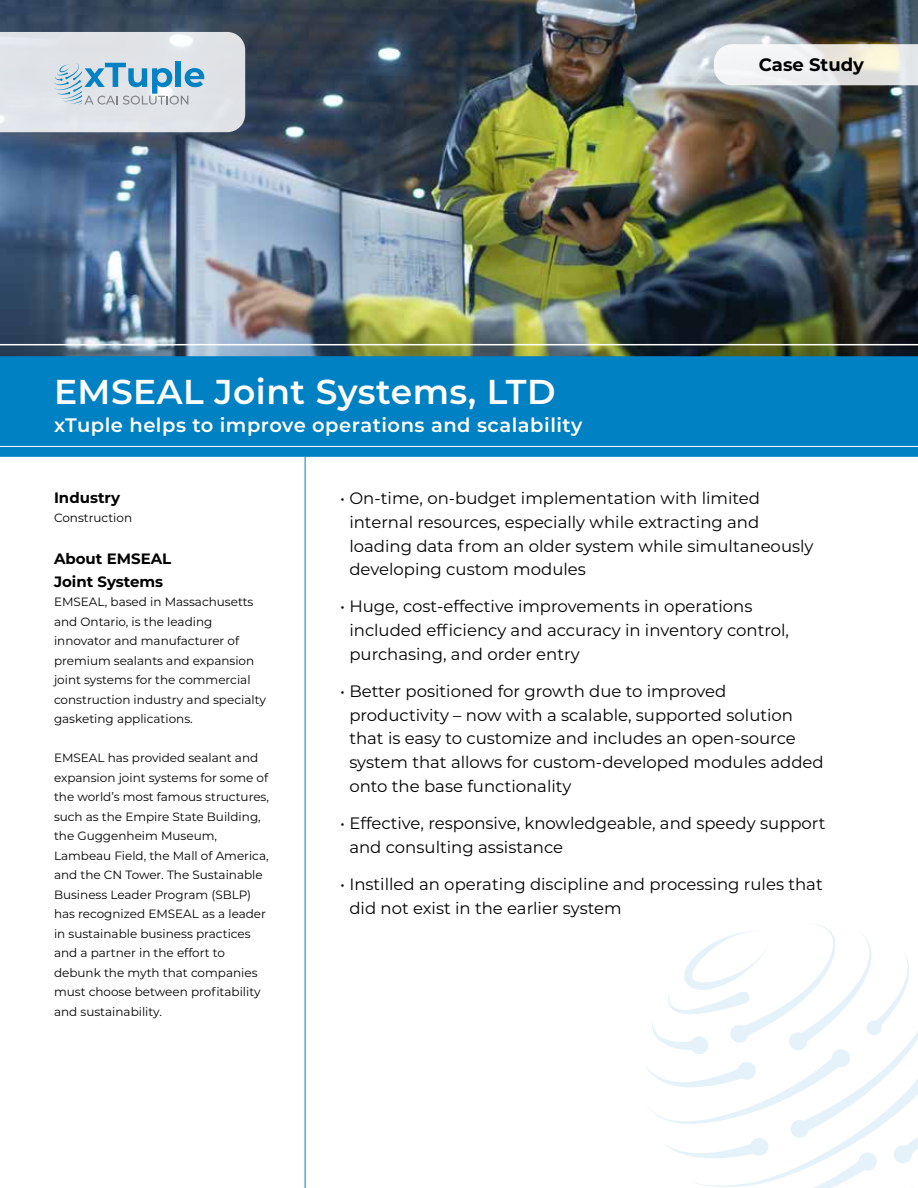
<style>
.page{position:relative;width:918px;height:1188px;background:#fff}
.page>*{position:absolute;margin:0;border:0;box-sizing:border-box;transform-origin:0 0}
.t1{font:600 34.5px "Montserrat";letter-spacing:.015em;color:#fff}
.t2{font:600 19.5px "Montserrat";letter-spacing:.025em;color:#fff}
.t3{font:700 18px "Montserrat";color:#000}
.t4{font:16.5px/23.7px "Montserrat";color:#000}
.t5{font:700 15px/22.5px "Montserrat";color:#000}
.t6{font:12px/19.5px "Montserrat";color:#000}
</style>
<div class="page">
<img style="left:0;top:0;width:918px;height:356px">
<svg style="left:645px;top:924px;width:273px;height:264px"></svg>
<div style="left:0;top:356px;width:918px;height:101px;background:#0081c3"></div>
<svg style="left:714px;top:44px;width:204px;height:41px"></svg>
<hr style="left:0;top:344px;width:918px;height:1px;background:#fff">
<hr style="left:0;top:446px;width:918px;height:1px;background:#fff">
<hr style="left:305px;top:457px;width:1px;height:731px;background:#0081c3">
<svg style="left:0;top:32px;width:245px;height:100px;background:#d1dce4"></svg>
<h1 class="t1" style="left:54px;top:367px;width:503px">EMSEAL Joint Systems, LTD</h1>
<p class="t2" style="left:54px;top:412px;width:530px">xTuple helps to improve operations and scalability</p>
<p class="t3" style="left:759px;top:52px;width:107px">Case Study</p>
<p class="t5" style="left:54px;top:485px;width:68px">Industry</p>
<p class="t6" style="left:54px;top:508px;width:80px">Construction</p>
<p class="t5" style="left:54px;top:547px;width:119px">About EMSEAL<br>Joint Systems</p>
<p class="t6" style="left:54px;top:592px;width:213px">EMSEAL, based in Massachusetts and Ontario, is the leading innovator and manufacturer of premium sealants and expansion joint systems for the commercial construction industry and specialty gasketing applications.</p>
<p class="t6" style="left:54px;top:748px;width:217px">EMSEAL has provided sealant and expansion joint systems for some of the world’s most famous structures, such as the Empire State Building, the Guggenheim Museum,<br>Lambeau Field, the Mall of America, and the CN Tower. The Sustainable<br>Business Leader Program (SBLP) has recognized EMSEAL as a leader in sustainable business practices and a partner in the effort to debunk the myth that companies must choose between profitability and sustainability.</p>
<p class="t4" style="left:349px;top:486px;width:466px;text-indent:-9px">• On-time, on-budget implementation with limited internal resources, especially while extracting and loading data from an older system while simultaneously developing custom modules</p>
<p class="t4" style="left:349px;top:594px;width:441px;text-indent:-9px">• Huge, cost-effective improvements in operations included efficiency and accuracy in inventory control, purchasing, and order entry</p>
<p class="t4" style="left:349px;top:679px;width:476px;text-indent:-9px">• Better positioned for growth due to improved productivity – now with a scalable, supported solution that is easy to customize and includes an open-source system that allows for custom-developed modules added onto the base functionality</p>
<p class="t4" style="left:349px;top:811px;width:478px;text-indent:-9px">• Effective, responsive, knowledgeable, and speedy support and consulting assistance</p>
<p class="t4" style="left:349px;top:872px;width:475px;text-indent:-9px">• Instilled an operating discipline and processing rules that did not exist in the earlier system</p>
</div>
